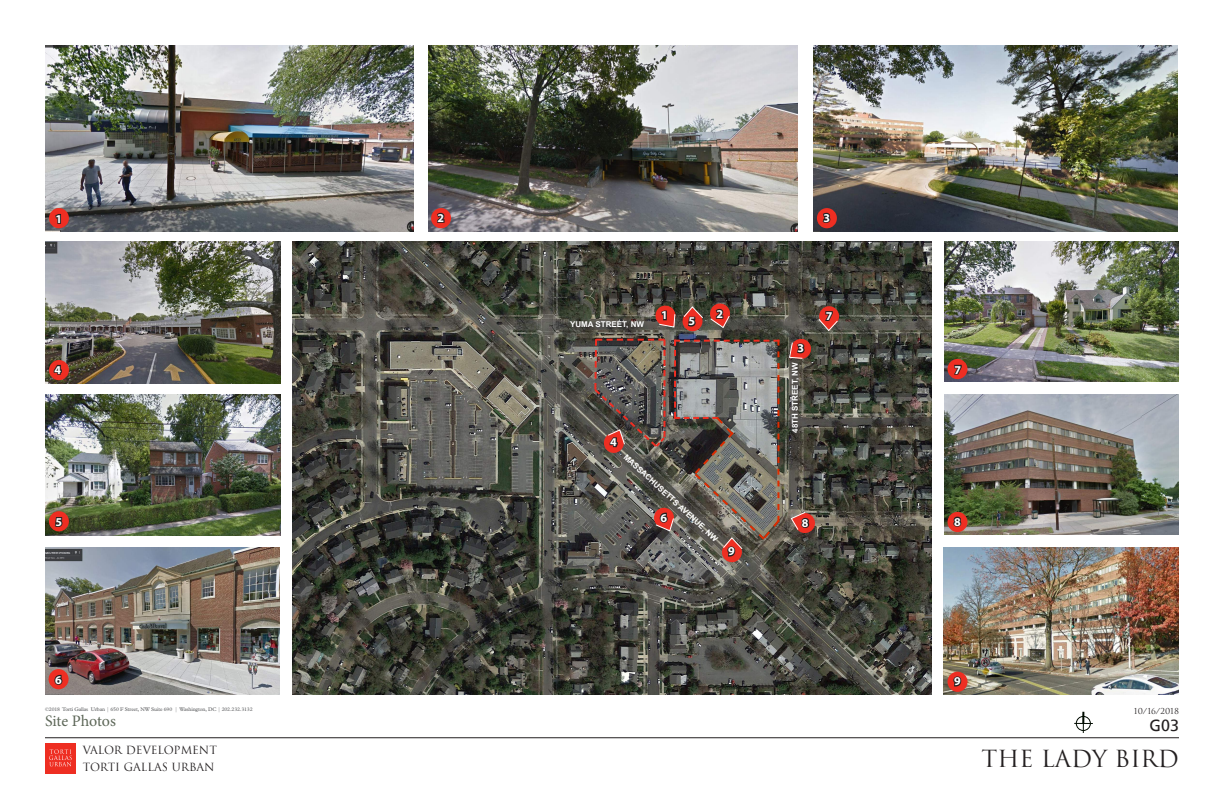
<style>
.page{position:relative;width:1224px;height:792px;background:#fff}
.page>*{position:absolute;margin:0;border:0;box-sizing:border-box;transform-origin:0 0}
.t1{font:23px "Trajan";color:#231f20}
.t2{font:16px "Minion Pro";letter-spacing:-.005em;color:#5d6758}
.t3{font:16px "Frutiger";color:#231f20}
.t4{font:700 12px "Myriad Pro";color:#fff}
.t5{font:11px/17px "Trajan";color:#231f20}
.t6{font:700 8px "Arial";color:#fff}
.t7{font:8px "Trajan";color:#231f20}
.t8{font:5.2px "Plantin MT Std";letter-spacing:-.02em;color:#57585a}
</style>
<div class="page">
<hr style="left:45px;top:738px;width:1134px;height:1px;background:#231f20">
<div style="left:45px;top:743px;width:31px;height:30px;background:#ee2e22"></div>
<svg style="left:49px;top:749px;width:23px;height:17px"></svg>
<img style="left:292px;top:242px;width:640px;height:453px">
<img style="left:45px;top:547px;width:234px;height:148px">
<img style="left:45px;top:395px;width:236px;height:140px">
<img style="left:45px;top:242px;width:236px;height:142px">
<img style="left:45px;top:45px;width:369px;height:187px">
<img style="left:429px;top:45px;width:368px;height:187px">
<img style="left:813px;top:45px;width:365px;height:187px">
<img style="left:945px;top:394px;width:234px;height:140px">
<img style="left:945px;top:242px;width:234px;height:140px">
<img style="left:943px;top:547px;width:236px;height:148px">
<div style="left:566px;top:317px;width:83px;height:17px;background:#231f20;opacity:.6"></div>
<div style="left:788px;top:358px;width:16px;height:80px;background:#231f20;opacity:.6"></div>
<div style="left:49px;top:208px;width:20px;height:20px;background:#ee2e22;border-radius:50%"></div>
<svg style="left:55px;top:214px;width:6px;height:10px"></svg>
<svg style="left:788px;top:338px;width:24px;height:22px"></svg>
<div style="left:819px;top:306px;width:20px;height:21px;background:#ee2e22;border-radius:50%"></div>
<svg style="left:817px;top:310px;width:22px;height:22px"></svg>
<svg style="left:790px;top:511px;width:26px;height:23px"></svg>
<div style="left:431px;top:208px;width:20px;height:20px;background:#ee2e22;border-radius:50%"></div>
<svg style="left:437px;top:212px;width:8px;height:11px"></svg>
<div style="left:817px;top:208px;width:20px;height:20px;background:#ee2e22;border-radius:50%"></div>
<svg style="left:822px;top:212px;width:9px;height:11px"></svg>
<div style="left:49px;top:360px;width:20px;height:20px;background:#ee2e22;border-radius:50%"></div>
<svg style="left:53px;top:359px;width:10px;height:16px"></svg>
<div style="left:49px;top:511px;width:20px;height:20px;background:#ee2e22;border-radius:50%"></div>
<svg style="left:54px;top:517px;width:9px;height:10px"></svg>
<div style="left:49px;top:669px;width:20px;height:20px;background:#ee2e22;border-radius:50%"></div>
<svg style="left:53px;top:674px;width:10px;height:16px"></svg>
<div style="left:948px;top:359px;width:20px;height:20px;background:#ee2e22;border-radius:50%"></div>
<svg style="left:954px;top:364px;width:8px;height:11px"></svg>
<div style="left:948px;top:512px;width:20px;height:20px;background:#ee2e22;border-radius:50%"></div>
<svg style="left:953px;top:516px;width:9px;height:11px"></svg>
<div style="left:948px;top:672px;width:20px;height:20px;background:#ee2e22;border-radius:50%"></div>
<svg style="left:953px;top:676px;width:9px;height:11px"></svg>
<svg style="left:1074px;top:712px;width:19px;height:21px"></svg>
<svg style="left:592px;top:302px;width:190px;height:261px;background:#6d625d"></svg>
<h3 class="t4" style="left:55px;top:211px;width:8px">1</h3>
<h3 class="t4" style="left:438px;top:210px;width:8px">2</h3>
<h3 class="t4" style="left:823px;top:210px;width:8px">3</h3>
<h3 class="t6" style="left:570px;top:319px;width:75px">YUMA STREET, NW</h3>
<h3 class="t4" style="left:661px;top:307px;width:8px">1</h3>
<h3 class="t4" style="left:716px;top:306px;width:8px">2</h3>
<h3 class="t4" style="left:689px;top:314px;width:8px">5</h3>
<h3 class="t4" style="left:826px;top:308px;width:8px">7</h3>
<h3 class="t4" style="left:798px;top:340px;width:8px">3</h3>
<h3 class="t4" style="left:54px;top:362px;width:8px">4</h3>
<h3 class="t6" style="left:790px;top:433px;width:72px;rotate:-90deg">48TH STREET, NW</h3>
<h3 class="t4" style="left:955px;top:362px;width:8px">7</h3>
<h3 class="t4" style="left:55px;top:514px;width:8px">5</h3>
<h3 class="t6" style="left:628px;top:452px;width:126px;rotate:42deg">MASSACHUSETTS AVENUE, NW</h3>
<h3 class="t4" style="left:660px;top:510px;width:8px">6</h3>
<h3 class="t4" style="left:802px;top:515px;width:8px">8</h3>
<h3 class="t4" style="left:954px;top:514px;width:8px">8</h3>
<h3 class="t4" style="left:728px;top:544px;width:8px">9</h3>
<h3 class="t4" style="left:55px;top:672px;width:8px">6</h3>
<h3 class="t4" style="left:954px;top:674px;width:8px">9</h3>
<p class="t8" style="left:45px;top:706px;width:209px">©2018 Torti Gallas Urban | 650 F Street, NW Suite 690 | Washington, DC | 202.232.3132</p>
<h2 class="t2" style="left:45px;top:710px;width:73px">Site Photos</h2>
<h3 class="t5" style="left:83px;top:741px;width:136px">VALOR DEVELOPMENT<br>TORTI GALLAS URBAN</h3>
<h3 class="t7" style="left:1134px;top:706px;width:47px">10/16/2018</h3>
<h1 class="t1" style="left:982px;top:744px;width:199px">THE LADY BIRD</h1>
<h2 class="t3" style="left:1150px;top:716px;width:31px">G03</h2>
</div>
